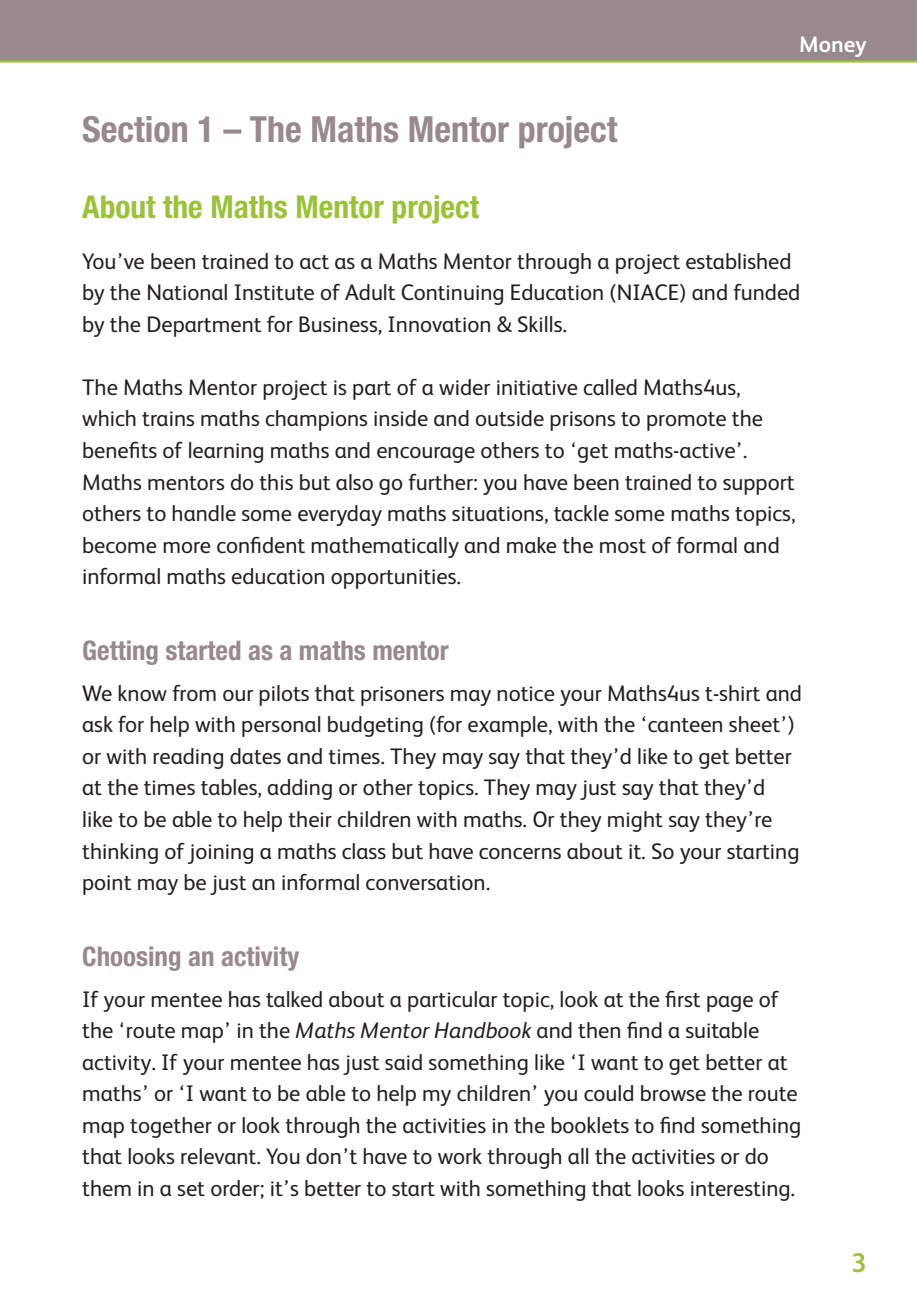
<style>
.page{position:relative;width:917px;height:1313px;background:#fff}
.page>*{position:absolute;margin:0;border:0;box-sizing:border-box;transform-origin:0 0}
.t1{font:700 condensed 36px "Helvetica Neue";color:#97898c}
.t2{font:700 condensed 31.5px "Helvetica Neue";color:#9ac23b}
.t3{font:700 condensed 27px "Helvetica Neue";color:#97898c}
.t4{font:700 27px "FS Albert";color:#9ac23b}
.t5{font:22.5px/31.5px "FS Albert";color:#231f20}
.t6{font:700 22.5px "FS Albert";color:#fff}
.s1{font-style:italic}
</style>
<div class="page">
<div style="left:0;top:0;width:917px;height:63px;background:#97898c"></div>
<h1 class="t1" style="left:82px;top:107px;width:537px">Section 1 – The Maths Mentor project</h1>
<p class="t6" style="left:799px;top:29px;width:69px">Money</p>
<h2 class="t2" style="left:82px;top:188px;width:398px">About the Maths Mentor project</h2>
<p class="t5" style="left:82px;top:244px;width:720px">You’ve been trained to act as a Maths Mentor through a project established by the National Institute of Adult Continuing Education (NIACE) and funded by the Department for Business, Innovation &amp; Skills.</p>
<p class="t5" style="left:82px;top:370px;width:715px">The Maths Mentor project is part of a wider initiative called Maths4us, which trains maths champions inside and outside prisons to promote the benefits of learning maths and encourage others to ‘get maths-active’.<br>Maths mentors do this but also go further: you have been trained to support others to handle some everyday maths situations, tackle some maths topics, become more confident mathematically and make the most of formal and informal maths education opportunities.</p>
<p class="t3" style="left:82px;top:634px;width:368px">Getting started as a maths mentor</p>
<p class="t5" style="left:82px;top:676px;width:721px">We know from our pilots that prisoners may notice your Maths4us t-shirt and ask for help with personal budgeting (for example, with the ‘canteen sheet’) or with reading dates and times. They may say that they’d like to get better at the times tables, adding or other topics. They may just say that they’d<br>like to be able to help their children with maths. Or they might say they’re thinking of joining a maths class but have concerns about it. So your starting point may be just an informal conversation.</p>
<p class="t3" style="left:82px;top:939px;width:219px">Choosing an activity</p>
<p class="t5" style="left:82px;top:982px;width:721px">If your mentee has talked about a particular topic, look at the first page of the ‘route map’ in the <span class="s1">Maths Mentor Handbook</span> and then find a suitable activity. If your mentee has just said something like ‘I want to get better at maths’ or ‘I want to be able to help my children’ you could browse the route map together or look through the activities in the booklets to find something that looks relevant. You don’t have to work through all the activities or do them in a set order; it’s better to start with something that looks interesting.</p>
<p class="t4" style="left:852px;top:1243px;width:17px">3</p>
</div>
